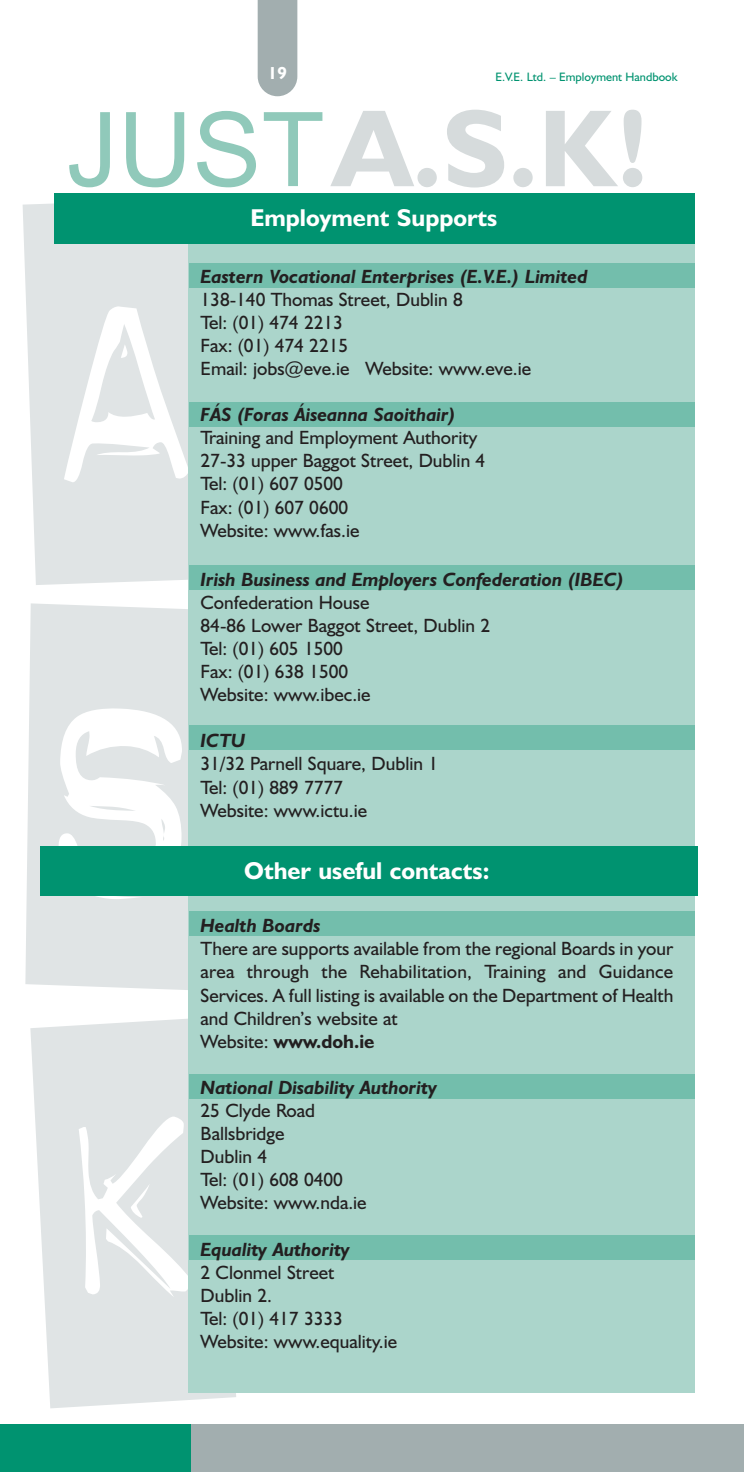
<style>
.page{position:relative;width:744px;height:1472px;background:#fff}
.page>*{position:absolute;margin:0;border:0;box-sizing:border-box;transform-origin:0 0}
.t1{font:700 110.25px "Humanist 521 BT";color:#d6dbdc}
.t2{font:700 24.5px "Humanist 521 BT";color:#fff}
.t3{font:19.25px/23.1px "Humanist 521 BT";color:#231f20}
.t4{font:italic 700 19.25px "Humanist 521 BT";color:#231f20}
.t5{font:700 17.5px "Humanist 521 BT";color:#fff}
.t6{font:12.25px "Humanist 521 BT";color:#009370}
.s1{font-family:"Arial";font-weight:400;font-size:103.25px;color:#90c9ba}
.s2{font-weight:700}
</style>
<div class="page">
<svg style="left:30px;top:1017px;width:206px;height:391px;fill:#e0e4e5"></svg>
<svg style="left:23px;top:203px;width:166px;height:382px;fill:#e0e4e5"></svg>
<svg style="left:25px;top:603px;width:164px;height:388px;fill:#e0e4e5"></svg>
<div style="left:189px;top:194px;width:506px;height:1199px;background:#abd5cb"></div>
<div style="left:190px;top:263px;width:505px;height:25px;background:#73beac"></div>
<div style="left:190px;top:565px;width:505px;height:25px;background:#73beac"></div>
<div style="left:190px;top:402px;width:505px;height:25px;background:#73beac"></div>
<div style="left:190px;top:725px;width:505px;height:25px;background:#73beac"></div>
<div style="left:190px;top:911px;width:505px;height:25px;background:#73beac"></div>
<div style="left:190px;top:1073px;width:505px;height:25px;background:#73beac"></div>
<div style="left:190px;top:1235px;width:505px;height:25px;background:#73beac"></div>
<div style="left:139px;top:1424px;width:605px;height:48px;background:#a2aeaf"></div>
<div style="left:258px;top:0;width:39px;height:96px;background:#a2aeaf"></div>
<div style="left:0;top:1424px;width:191px;height:48px;background:#009370"></div>
<div style="left:40px;top:846px;width:657px;height:49px;background:#009370"></div>
<div style="left:54px;top:193px;width:641px;height:51px;background:#009370"></div>
<p class="t5" style="left:268px;top:66px;width:21px">19</p>
<p class="t6" style="left:495px;top:72px;width:184px">E.V.E. Ltd. – Employment Handbook</p>
<h1 class="t1" style="left:66px;top:107px;width:585px"><span class="s1">JUST</span>A.S.K!</h1>
<p class="t2" style="left:250px;top:208px;width:248px">Employment Supports</p>
<p class="t4" style="left:201px;top:270px;width:388px">Eastern Vocational Enterprises (E.V.E.) Limited</p>
<p class="t3" style="left:201px;top:291px;width:332px">138-140 Thomas Street, Dublin 8<br>Tel: (01) 474 2213<br>Fax: (01) 474 2215<br>Email: jobs@eve.ie Website: www.eve.ie</p>
<p class="t4" style="left:201px;top:408px;width:257px">FÁS (Foras Áiseanna Saoithair)</p>
<p class="t3" style="left:201px;top:429px;width:286px">Training and Employment Authority<br>27-33 upper Baggot Street, Dublin 4<br>Tel: (01) 607 0500<br>Fax: (01) 607 0600<br>Website: www.fas.ie</p>
<p class="t4" style="left:201px;top:572px;width:425px">Irish Business and Employers Confederation (IBEC)</p>
<p class="t3" style="left:201px;top:593px;width:291px">Confederation House<br>84-86 Lower Baggot Street, Dublin 2<br>Tel: (01) 605 1500<br>Fax: (01) 638 1500<br>Website: www.ibec.ie</p>
<p class="t4" style="left:201px;top:734px;width:47px">ICTU</p>
<p class="t3" style="left:201px;top:755px;width:239px">31/32 Parnell Square, Dublin 1<br>Tel: (01) 889 7777<br>Website: www.ictu.ie</p>
<p class="t2" style="left:244px;top:861px;width:247px">Other useful contacts:</p>
<p class="t4" style="left:201px;top:919px;width:121px">Health Boards</p>
<p class="t3" style="left:201px;top:940px;width:474px">There are supports available from the regional Boards in your area through the Rehabilitation, Training and Guidance Services. A full listing is available on the Department of Health and Children’s website at<br>Website: <span class="s2">www.doh.ie</span></p>
<p class="t4" style="left:201px;top:1081px;width:238px">National Disability Authority</p>
<p class="t3" style="left:201px;top:1102px;width:168px">25 Clyde Road<br>Ballsbridge<br>Dublin 4<br>Tel: (01) 608 0400<br>Website: www.nda.ie</p>
<p class="t4" style="left:201px;top:1242px;width:151px">Equality Authority</p>
<p class="t3" style="left:201px;top:1263px;width:198px">2 Clonmel Street<br>Dublin 2.<br>Tel: (01) 417 3333<br>Website: www.equality.ie</p>
</div>
